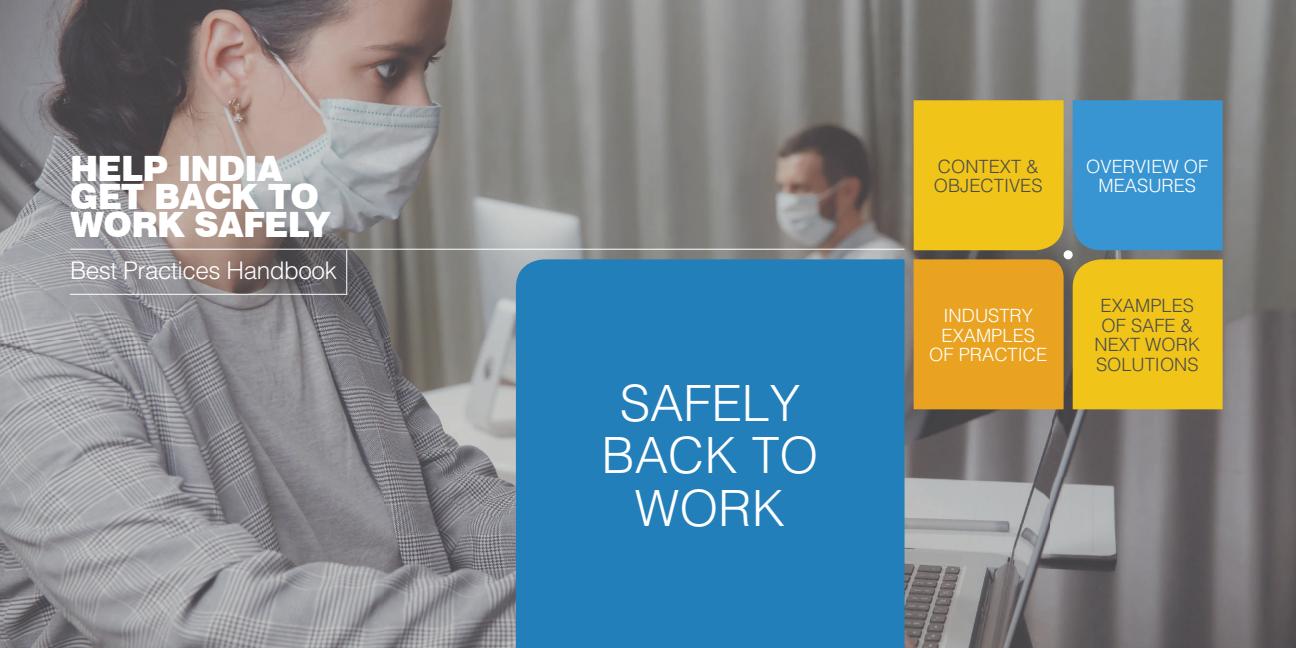
<style>
.page{position:relative;width:1296px;height:648px;background:#fff}
.page>*{position:absolute;margin:0;border:0;box-sizing:border-box;transform-origin:0 0}
.t1{font:300 50px/52.2px "Helvetica";color:#fff;text-align:center}
.t2{font:900 34.9px/28.1px "Swiss 721 BT";letter-spacing:-.02em;color:#fff}
.t3{font:300 24.4px "Helvetica";letter-spacing:-.02em;color:#fff}
.t4{font:300 18.3px/19.5px "Helvetica";color:#4b4c4d}
.t5{font:300 18.3px/19.5px "Helvetica";color:#fff;text-align:center}
</style>
<div class="page">
<img style="left:0;top:0;width:1296px;height:648px">
<div style="left:914px;top:100px;width:150px;height:150px;background:#f0c418"></div>
<div style="left:1073px;top:259px;width:150px;height:150px;background:#f0c418"></div>
<div style="left:914px;top:259px;width:150px;height:150px;background:#e9a321"></div>
<div style="left:1073px;top:100px;width:150px;height:150px;background:#3995d1"></div>
<div style="left:516px;top:259px;width:389px;height:389px;background:#237fba"></div>
<div style="left:1064px;top:250px;width:9px;height:9px;background:#fff;border-radius:50%"></div>
<hr style="left:70px;top:249px;width:835px;height:1px;background:#fff">
<hr style="left:346px;top:249px;width:1px;height:46px;background:#fff">
<hr style="left:70px;top:294px;width:277px;height:1px;background:#fff">
<h2 class="t2" style="left:70px;top:154px;width:262px">HELP INDIA<br>GET BACK TO<br>WORK SAFELY</h2>
<h3 class="t3" style="left:70px;top:255px;width:268px">Best Practices Handbook</h3>
<h1 class="t1" style="left:602px;top:376px;width:218px">SAFELY<br>BACK TO<br>WORK</h1>
<p class="t4" style="left:934px;top:156px;width:110px">CONTEXT &amp;<br>OBJECTIVES</p>
<p class="t5" style="left:1086px;top:156px;width:124px">OVERVIEW OF<br>MEASURES</p>
<p class="t5" style="left:929px;top:305px;width:119px">INDUSTRY<br>EXAMPLES<br>OF PRACTICE</p>
<p class="t4" style="left:1094px;top:296px;width:107px;text-align:center">EXAMPLES<br>OF SAFE &amp;<br>NEXT WORK<br>SOLUTIONS</p>
</div>
